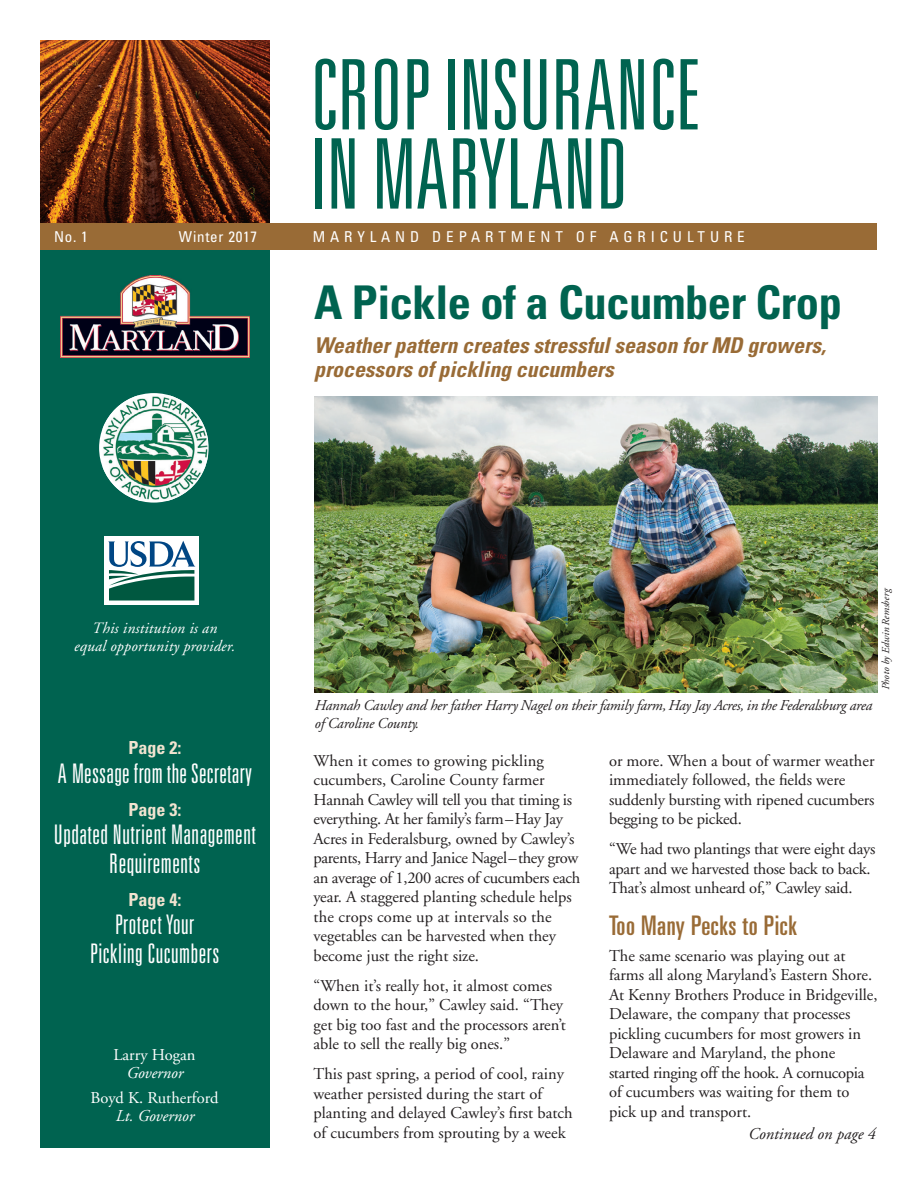
<style>
.page{position:relative;width:918px;height:1188px;background:#fff}
.page>*{position:absolute;margin:0;border:0;box-sizing:border-box;transform-origin:0 0}
.t1{font:300 ultra-condensed 97.35px "Univers";color:#006350}
.heads_MD{font:700 condensed 46.5px "Univers";letter-spacing:-.01em;color:#006350}
.TOC_callout{font:300 ultra-condensed 27px/28.5px "Univers";letter-spacing:.02em;color:#fff;text-align:center}
.Subheads_MD{font:ultra-condensed 27px "Univers";letter-spacing:.02em;color:#996b36}
.Subheads_MD-2{font:italic 700 condensed 21.75px/24px "Univers";color:#996b36}
.TOC_callout-2{font:700 condensed 18px "Univers";color:#f2e4d0}
.Garamond_body{font:16.5px/19.5px "Adobe Garamond";color:#231f20}
.t2{font:16.5px "Adobe Garamond";color:#fff}
.t3{font:italic 16.5px "Adobe Garamond";color:#fff}
.heads{font:italic 16.5px "Adobe Garamond";color:#231f20}
.t4{font:italic 15.75px/18px "Adobe Garamond";letter-spacing:.01em;color:#fff;text-align:center}
.photo_captions{font:italic 15px/18px "Adobe Garamond";letter-spacing:-.015em;color:#231f20}
.t5{font:condensed 15px "Univers";letter-spacing:.325em;color:#fff}
.t6{font:condensed 15px "Univers";letter-spacing:.05em;color:#fff}
.heads-2{font:italic 10.5px "Adobe Garamond";color:#231f20}
</style>
<div class="page">
<div style="left:40px;top:247px;width:230px;height:901px;background:#006350"></div>
<img style="left:40px;top:40px;width:230px;height:183px">
<div style="left:40px;top:223px;width:838px;height:27px;background:#996b36"></div>
<img style="left:60px;top:276px;width:190px;height:81px">
<img style="left:103px;top:396px;width:105px;height:105px">
<div style="left:105px;top:537px;width:94px;height:68px;background:#fff"></div>
<svg style="left:108px;top:541px;width:88px;height:60px"></svg>
<img style="left:314px;top:396px;width:564px;height:297px">
<p class="t1" style="left:310px;top:44px;width:392px">CROP INSURANCE</p>
<p class="t1" style="left:310px;top:123px;width:319px">IN MARYLAND</p>
<p class="t5" style="left:54px;top:227px;width:35px">No. 1</p>
<p class="t6" style="left:179px;top:227px;width:80px">Winter 2017</p>
<p class="t5" style="left:313px;top:227px;width:434px">MARYLAND DEPARTMENT OF AGRICULTURE</p>
<p class="heads_MD" style="left:314px;top:274px;width:529px">A Pickle of a Cucumber Crop</p>
<p class="Subheads_MD-2" style="left:314px;top:333px;width:513px">Weather pattern creates stressful season for MD growers, processors of pickling cucumbers</p>
<p class="t4" style="left:74px;top:620px;width:163px">This institution is an<br>equal opportunity provider.</p>
<p class="TOC_callout-2" style="left:128px;top:737px;width:54px">Page 2:</p>
<p class="TOC_callout" style="left:58px;top:758px;width:196px">A Message from the Secretary</p>
<p class="TOC_callout-2" style="left:128px;top:798px;width:54px">Page 3:</p>
<p class="TOC_callout" style="left:54px;top:820px;width:204px">Updated Nutrient Management<br>Requirements</p>
<p class="TOC_callout-2" style="left:128px;top:888px;width:54px">Page 4:</p>
<p class="TOC_callout" style="left:90px;top:910px;width:131px">Protect Your<br>Pickling Cucumbers</p>
<p class="t2" style="left:113px;top:1046px;width:84px">Larry Hogan</p>
<p class="t3" style="left:126px;top:1064px;width:58px">Governor</p>
<p class="t2" style="left:91px;top:1089px;width:129px">Boyd K. Rutherford</p>
<p class="t3" style="left:115px;top:1107px;width:80px">Lt. Governor</p>
<p class="photo_captions" style="left:314px;top:697px;width:559px">Hannah Cawley and her father Harry Nagel on their family farm, Hay Jay Acres, in the Federalsburg area of Caroline County.</p>
<p class="heads-2" style="left:880px;top:690px;width:104px;rotate:-90deg">Photo by Edwin Remsberg</p>
<p class="Garamond_body" style="left:314px;top:751px;width:268px">When it comes to growing pickling cucumbers, Caroline County farmer Hannah Cawley will tell you that timing is everything. At her family’s farm–Hay Jay Acres in Federalsburg, owned by Cawley’s parents, Harry and Janice Nagel–they grow an average of 1,200 acres of cucumbers each year. A staggered planting schedule helps the crops come up at intervals so the vegetables can be harvested when they become just the right size.</p>
<p class="Garamond_body" style="left:314px;top:976px;width:254px">“When it’s really hot, it almost comes down to the hour,” Cawley said. “They get big too fast and the processors aren’t able to sell the really big ones.”</p>
<p class="Garamond_body" style="left:314px;top:1065px;width:261px">This past spring, a period of cool, rainy weather persisted during the start of planting and delayed Cawley’s first batch of cucumbers from sprouting by a week</p>
<p class="Garamond_body" style="left:609px;top:751px;width:267px">or more. When a bout of warmer weather immediately followed, the fields were suddenly bursting with ripened cucumbers begging to be picked.</p>
<p class="Garamond_body" style="left:609px;top:840px;width:268px">“We had two plantings that were eight days apart and we harvested those back to back.<br>That’s almost unheard of,” Cawley said.</p>
<p class="Subheads_MD" style="left:609px;top:910px;width:189px">Too Many Pecks to Pick</p>
<p class="Garamond_body" style="left:609px;top:946px;width:270px">The same scenario was playing out at farms all along Maryland’s Eastern Shore.<br>At Kenny Brothers Produce in Bridgeville, Delaware, the company that processes pickling cucumbers for most growers in Delaware and Maryland, the phone started ringing off the hook. A cornucopia of cucumbers was waiting for them to pick up and transport.</p>
<p class="heads" style="left:748px;top:1125px;width:129px">Continued on page 4</p>
</div>
